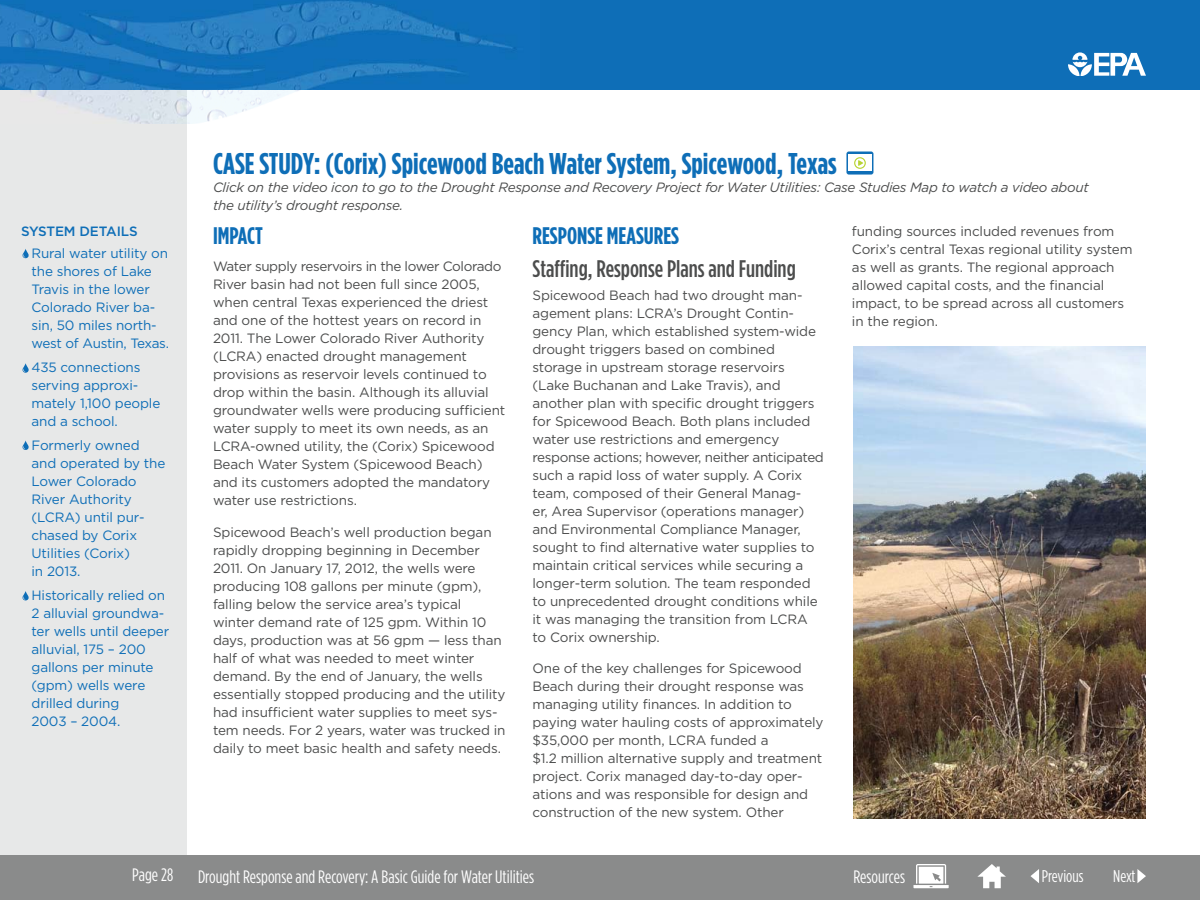
<style>
.page{position:relative;width:1200px;height:900px;background:#fff}
.page>*{position:absolute;margin:0;border:0;box-sizing:border-box;transform-origin:0 0}
.t1{font:700 30px "Gotham Condensed";color:#0e6eb7}
.t2{font:500 24px "Gotham Condensed";color:#4c4d4d}
.t3{font:700 24px "Gotham Condensed";color:#0e6eb7}
.t4{font:18px "Gotham Condensed";color:#fff}
.t5{font:16.95px "Gotham Condensed";color:#fff}
.t6{font:13.5px/18px "Gotham";letter-spacing:-.01em;color:#4c4d4d}
.t7{font:13.5px/18px "Gotham";letter-spacing:-.01em;color:#0e6eb7}
.t8{font:italic 13.5px "Gotham";letter-spacing:-.02em;color:#4c4d4d}
.s1{font-weight:500}
</style>
<div class="page">
<div style="left:0;top:90px;width:187px;height:810px;background:#e7e8e8"></div>
<div style="left:0;top:855px;width:1200px;height:45px;background:#8a8b8b"></div>
<div style="left:0;top:0;width:1200px;height:90px;background:#0e6eb7"></div>
<svg style="left:1068px;top:52px;width:78px;height:24px"></svg>
<img style="left:0;top:1px;width:513px;height:123px">
<svg style="left:22px;top:249px;width:7px;height:9px"></svg>
<svg style="left:22px;top:441px;width:7px;height:9px"></svg>
<svg style="left:22px;top:363px;width:7px;height:10px"></svg>
<svg style="left:22px;top:591px;width:7px;height:9px"></svg>
<svg style="left:847px;top:152px;width:26px;height:23px"></svg>
<div style="left:848px;top:155px;width:24px;height:16px;background:#fff"></div>
<svg style="left:854px;top:157px;width:12px;height:12px"></svg>
<img style="left:854px;top:346px;width:292px;height:473px">
<svg style="left:913px;top:864px;width:36px;height:24px"></svg>
<svg style="left:977px;top:864px;width:29px;height:24px"></svg>
<svg style="left:1030px;top:869px;width:9px;height:14px"></svg>
<svg style="left:1137px;top:869px;width:9px;height:14px"></svg>
<p class="t7" style="left:32px;top:221px;width:138px;line-height:22.5px;text-indent:-11px"><span class="s1">SYSTEM DETAILS<br></span>Rural water utility on</p>
<p class="t7" style="left:32px;top:263px;width:139px">the shores of Lake<br>Travis in the lower<br>Colorado River ba&shy;sin, 50 miles north&shy;west of Austin, Texas.</p>
<p class="t7" style="left:32px;top:359px;width:130px">435 connections serving approxi&shy;mately 1,100 people and a school.</p>
<p class="t7" style="left:32px;top:437px;width:135px">Formerly owned and operated by the<br>Lower Colorado<br>River Authority (LCRA) until pur&shy;chased by Corix<br>Utilities (Corix)<br>in 2013.</p>
<p class="t7" style="left:32px;top:587px;width:139px">Historically relied on<br>2 alluvial groundwa&shy;ter wells until deeper alluvial, 175 – 200 gallons per minute (gpm) wells were drilled during<br>2003 – 2004.</p>
<h2 class="t1" style="left:213px;top:153px;width:625px">CASE STUDY: (Corix) Spicewood Beach Water System, Spicewood, Texas</h2>
<p class="t8" style="left:213px;top:182px;width:877px">Click on the video icon to g o to the Drought Response and Recovery Project for Water Utilities: Case Studies Map to watch a video about</p>
<p class="t8" style="left:213px;top:200px;width:192px">the utility’s drought response.</p>
<h2 class="t3" style="left:213px;top:227px;width:51px">IMPACT</h2>
<p class="t6" style="left:213px;top:258px;width:294px">Water supply reservoirs in the lower Colorado River basin had not been full since 2005, when central Texas experienced the driest and one of the hottest years on record in 2011. The Lower Colorado River Authority (LCRA) enacted drought management provisions as reservoir levels continued to drop within the basin. Although its alluvial groundwater wells were producing sufficient water supply to meet its own needs, as an LCRA-owned utility, the (Corix) Spicewood Beach Water System (Spicewood Beach) and its customers adopted the mandatory water use restrictions.</p>
<p class="t6" style="left:213px;top:524px;width:294px">Spicewood Beach’s well production began rapidly dropping beginning in December 2011. On January 17, 2012, the wells were producing 108 gallons per minute (gpm), falling below the service area’s typical winter demand rate of 125 gpm. Within 10 days, production was at 56 gpm — less than half of what was needed to meet winter demand. By the end of January, the wells essentially stopped producing and the utility had insufficient water supplies to meet sys&shy;tem needs. For 2 years, water was trucked in daily to meet basic health and safety needs.</p>
<p class="t6" style="left:852px;top:223px;width:282px">funding sources included revenues from Corix’s central Texas regional utility system as well as grants. The regional approach allowed capital costs, and the financial impact, to be spread across all customers in the region.</p>
<h2 class="t3" style="left:532px;top:227px;width:148px">RESPONSE MEASURES</h2>
<h2 class="t2" style="left:532px;top:260px;width:265px">Staffing, Response Plans and Funding</h2>
<p class="t6" style="left:532px;top:287px;width:293px">Spicewood Beach had two drought man&shy;agement plans: LCRA’s Drought Contin&shy;gency Plan, which established system-wide drought triggers based on combined storage in upstream storage reservoirs (Lake Buchanan and Lake Travis), and another plan with specific drought triggers for Spicewood Beach. Both plans included water use restrictions and emergency response actions; however, neither anticipated such a rapid loss of water supply. A Corix team, composed of their General Manag-<br>er, Area Supervisor (operations manager) and Environmental Compliance Manager, sought to find alternative water supplies to maintain critical services while securing a longer-term solution. The team responded to unprecedented drought conditions while it was managing the transition from LCRA to Corix ownership.</p>
<p class="t6" style="left:532px;top:660px;width:293px">One of the key challenges for Spicewood Beach during their drought response was managing utility finances. In addition to paying water hauling costs of approximately $35,000 per month, LCRA funded a<br>$1.2 million alternative supply and treatment project. Corix managed day-to-day oper&shy;ations and was responsible for design and construction of the new system. Other</p>
<h3 class="t4" style="left:132px;top:869px;width:42px">Page 28</h3>
<h3 class="t4" style="left:198px;top:870px;width:338px">Drought Response and Recovery: A Basic Guide for Water Utilities</h3>
<p class="t4" style="left:853px;top:870px;width:53px">Resources</p>
<p class="t5" style="left:1042px;top:870px;width:43px">Previous</p>
<p class="t5" style="left:1113px;top:870px;width:24px">Next</p>
</div>
